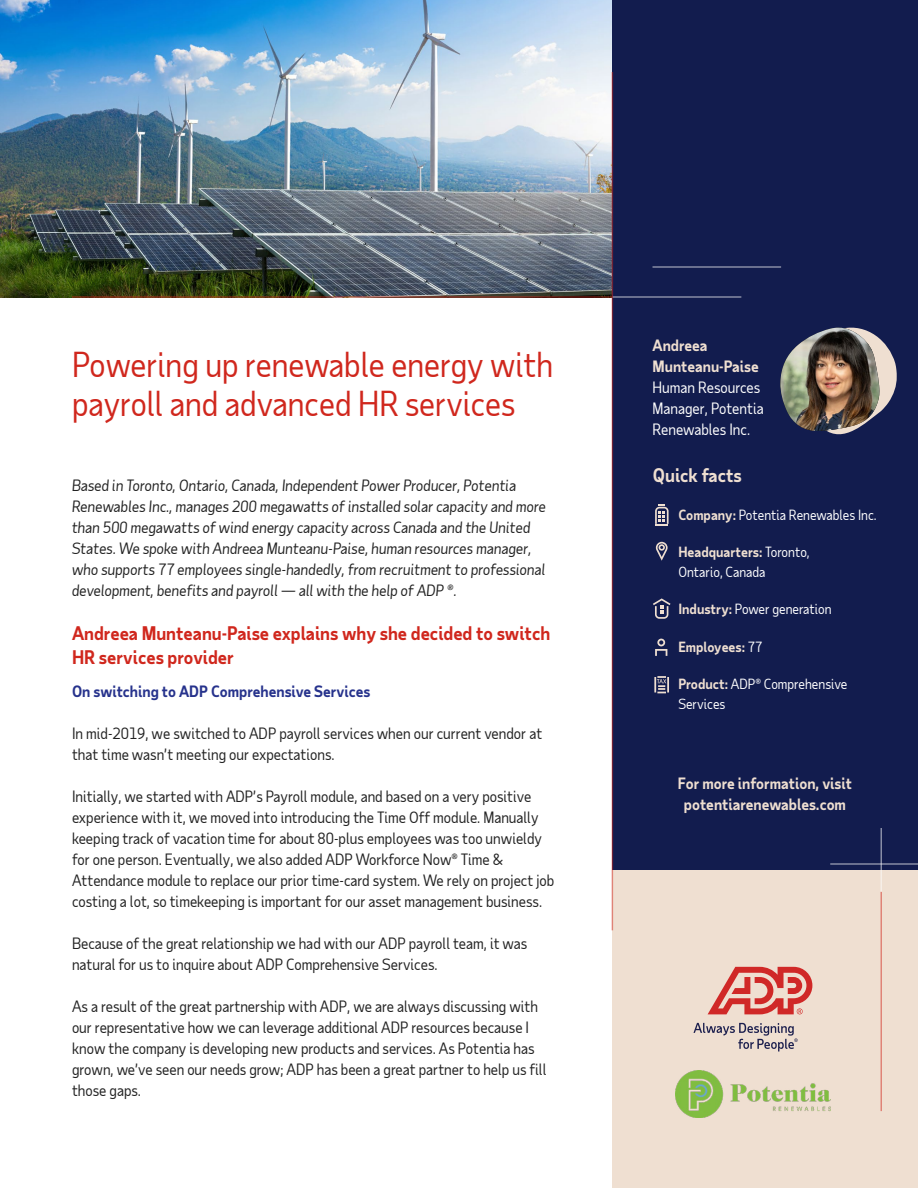
<style>
.page{position:relative;width:918px;height:1188px;background:#fff}
.page>*{position:absolute;margin:0;border:0;box-sizing:border-box;transform-origin:0 0}
.t1{font:33px/39px "Taub Sans";color:#d0271d}
.t2{font:700 18px/24px "Taub Sans";color:#d0271d}
.t3{font:700 18px "Taub Sans";color:#efdfd1}
.t4{font:15px/21px "Taub Sans";color:#222}
.t5{font:italic 15px/21px "Taub Sans";color:#222}
.t6{font:700 15px/21px "Taub Sans";color:#efdfd1}
.t7{font:15px/21px "Taub Sans";color:#fff}
.t8{font:700 15px "Taub Sans";color:#26328c}
.t9{font:13.5px/19.5px "Taub Sans";color:#fff}
.t10{font:700 13.5px "Taub Sans";color:#efdfd1}
.s1{font-weight:700;color:#efdfd1}
.s2{font-weight:400;color:#fff}
</style>
<div class="page">
<div style="left:613px;top:0;width:305px;height:892px;background:#121c4e"></div>
<svg style="left:653px;top:598px;width:18px;height:21px"></svg>
<svg style="left:655px;top:504px;width:14px;height:22px"></svg>
<svg style="left:656px;top:542px;width:12px;height:19px"></svg>
<svg style="left:655px;top:639px;width:12px;height:17px"></svg>
<svg style="left:654px;top:676px;width:15px;height:17px"></svg>
<svg style="left:829px;top:327px;width:68px;height:108px"></svg>
<img style="left:780px;top:328px;width:99px;height:104px">
<div style="left:612px;top:870px;width:306px;height:318px;background:#efdfd1"></div>
<div style="left:500px;top:0;width:418px;height:297px;background:#121c4e"></div>
<img style="left:0;top:0;width:612px;height:297px">
<hr style="left:612px;top:72px;width:1px;height:858px;background:#d0271d">
<hr style="left:880px;top:892px;width:2px;height:219px;background:#d0271d">
<hr style="left:880px;top:828px;width:2px;height:64px;background:#fff">
<hr style="left:72px;top:296px;width:540px;height:2px;background:#d0271d">
<hr style="left:652px;top:266px;width:129px;height:2px;background:#fff">
<hr style="left:613px;top:296px;width:128px;height:2px;background:#fff">
<hr style="left:830px;top:863px;width:88px;height:2px;background:#fff">
<svg style="left:693px;top:1023px;width:105px;height:29px"></svg>
<svg style="left:708px;top:967px;width:104px;height:47px"></svg>
<img style="left:676px;top:1070px;width:154px;height:48px">
<h1 class="t1" style="left:72px;top:344px;width:483px">Powering up renewable energy with payroll and advanced HR services</h1>
<p class="t5" style="left:72px;top:474px;width:476px">Based in Toronto, Ontario, Canada, Independent Power Producer, Potentia Renewables Inc., manages 200 megawatts of installed solar capacity and more than 500 megawatts of wind energy capacity across Canada and the United States. We spoke with Andreea Munteanu-Paise, human resources manager, who supports 77 employees single-handedly, from recruitment to professional development, benefits and payroll — all with the help of ADP ®.</p>
<p class="t2" style="left:72px;top:621px;width:480px">Andreea Munteanu-Paise explains why she decided to switch<br>HR services provider</p>
<p class="t8" style="left:72px;top:682px;width:300px">On switching to ADP Comprehensive Services</p>
<p class="t4" style="left:72px;top:723px;width:472px">In mid-2019, we switched to ADP payroll services when our current vendor at that time wasn’t meeting our expectations.</p>
<p class="t4" style="left:72px;top:786px;width:484px">Initially, we started with ADP’s Payroll module, and based on a very positive experience with it, we moved into introducing the Time Off module. Manually keeping track of vacation time for about 80-plus employees was too unwieldy for one person. Eventually, we also added ADP Workforce Now® Time &amp; Attendance module to replace our prior time-card system. We rely on project job costing a lot, so timekeeping is important for our asset management business.</p>
<p class="t4" style="left:72px;top:933px;width:457px">Because of the great relationship we had with our ADP payroll team, it was natural for us to inquire about ADP Comprehensive Services.</p>
<p class="t4" style="left:72px;top:996px;width:476px">As a result of the great partnership with ADP, we are always discussing with our representative how we can leverage additional ADP resources because I know the company is developing new products and services. As Potentia has grown, we’ve seen our needs grow; ADP has been a great partner to help us fill those gaps.</p>
<p class="t6" style="left:652px;top:334px;width:108px">Andreea<br>Munteanu-Paise</p>
<p class="t7" style="left:652px;top:376px;width:113px">Human Resources<br>Manager, Potentia<br>Renewables Inc.</p>
<p class="t3" style="left:653px;top:464px;width:90px">Quick facts</p>
<p class="t9" style="left:678px;top:505px;width:200px"><span class="s1">Company:</span> Potentia Renewables Inc.</p>
<p class="t9" style="left:678px;top:542px;width:133px"><span class="s1">Headquarters:</span> Toronto,<br>Ontario, Canada</p>
<p class="t9" style="left:678px;top:599px;width:155px"><span class="s1">Industry:</span> Power generation</p>
<p class="t10" style="left:678px;top:638px;width:86px">Employees: <span class="s2">77</span></p>
<p class="t9" style="left:678px;top:674px;width:171px"><span class="s1">Product:</span> ADP® Comprehensive<br>Services</p>
<p class="t6" style="left:678px;top:772px;width:176px;text-align:center">For more information, visit potentiarenewables.com</p>
</div>
